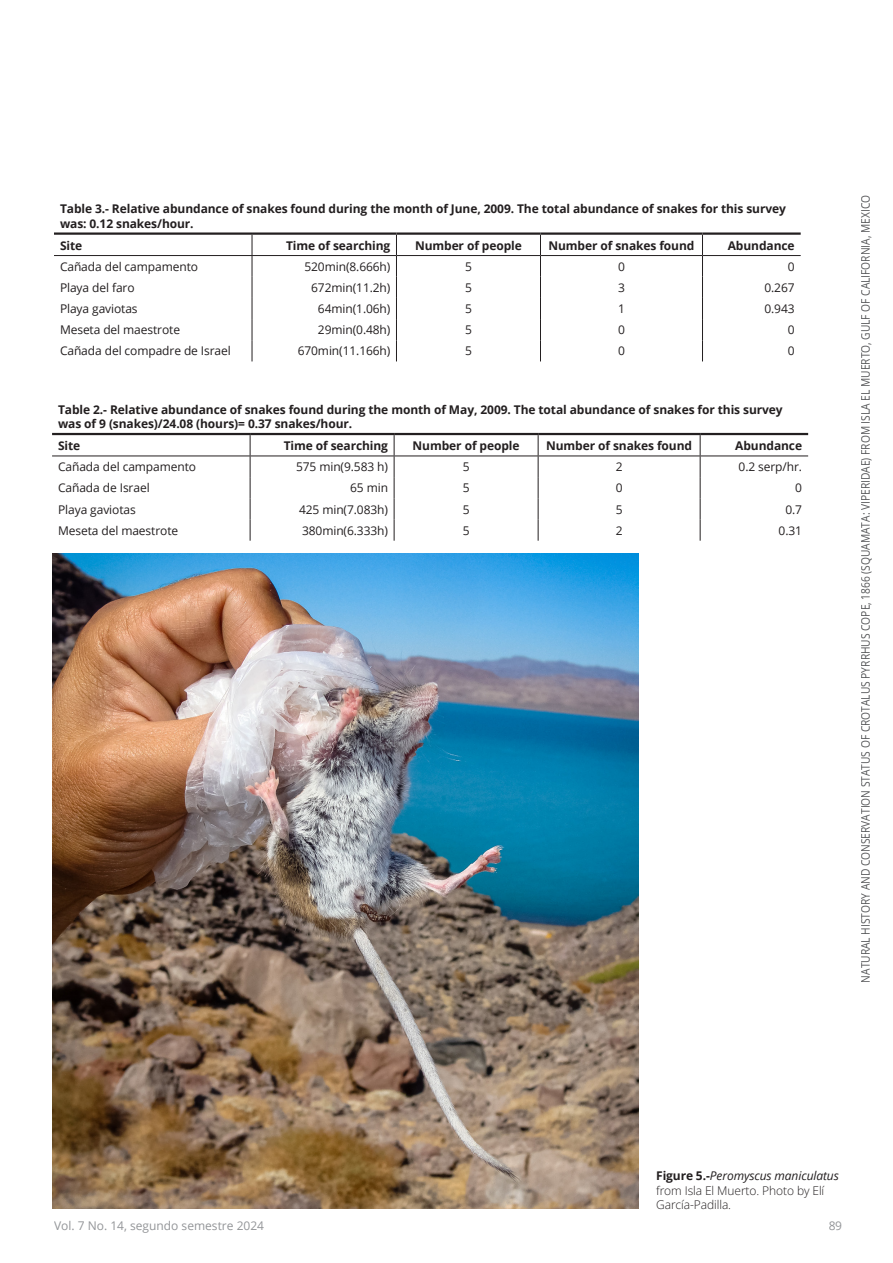
<style>
.page{position:relative;width:893px;height:1263px;background:#fff}
.page>*{position:absolute;margin:0;border:0;box-sizing:border-box;transform-origin:0 0}
.bodyt{font:12px "Open Sans";letter-spacing:-.01em;color:#231f20}
.h1t{font:700 12px/14.4px "Open Sans";letter-spacing:-.01em;color:#231f20}
.h3t{font:700 12px "Open Sans";letter-spacing:-.01em;color:#231f20}
.t1{font:12px "Open Sans";color:#57585a;scale:.85 1}
.pie_de_foto{font:300 12px/14.4px "Open Sans";letter-spacing:-.01em;color:#231f20}
.t2{font:12px "Open Sans";color:#939598}
.s1{font-weight:700}
.s2{font-weight:400;font-style:italic}
</style>
<div class="page">
<hr style="left:54px;top:232px;width:198px;height:3px;background:#231f20">
<hr style="left:252px;top:232px;width:144px;height:3px;background:#231f20">
<hr style="left:396px;top:232px;width:144px;height:3px;background:#231f20">
<hr style="left:540px;top:232px;width:162px;height:3px;background:#231f20">
<hr style="left:702px;top:232px;width:99px;height:3px;background:#231f20">
<svg style="left:252px;top:235px;width:1px;height:126px"></svg>
<svg style="left:396px;top:235px;width:1px;height:126px"></svg>
<svg style="left:540px;top:235px;width:1px;height:126px"></svg>
<svg style="left:702px;top:235px;width:1px;height:126px"></svg>
<hr style="left:54px;top:255px;width:198px;height:1px;background:#231f20">
<hr style="left:252px;top:255px;width:144px;height:1px;background:#231f20">
<hr style="left:396px;top:255px;width:144px;height:1px;background:#231f20">
<hr style="left:540px;top:255px;width:162px;height:1px;background:#231f20">
<hr style="left:702px;top:255px;width:99px;height:1px;background:#231f20">
<hr style="left:52px;top:433px;width:198px;height:2px;background:#231f20">
<hr style="left:250px;top:433px;width:144px;height:2px;background:#231f20">
<hr style="left:394px;top:433px;width:144px;height:2px;background:#231f20">
<hr style="left:538px;top:433px;width:162px;height:2px;background:#231f20">
<hr style="left:700px;top:433px;width:108px;height:2px;background:#231f20">
<hr style="left:52px;top:456px;width:198px;height:1px;background:#231f20">
<hr style="left:250px;top:456px;width:144px;height:1px;background:#231f20">
<hr style="left:394px;top:456px;width:144px;height:1px;background:#231f20">
<hr style="left:538px;top:456px;width:162px;height:1px;background:#231f20">
<hr style="left:700px;top:456px;width:108px;height:1px;background:#231f20">
<svg style="left:250px;top:435px;width:1px;height:106px"></svg>
<svg style="left:394px;top:435px;width:1px;height:106px"></svg>
<svg style="left:538px;top:435px;width:1px;height:106px"></svg>
<svg style="left:700px;top:435px;width:1px;height:106px"></svg>
<img style="left:52px;top:554px;width:586px;height:655px">
<p class="h1t" style="left:60px;top:201px;width:727px">Table 3.- Relative abundance of snakes found during the month of June, 2009. The total abundance of snakes for this survey was: 0.12 snakes/hour.</p>
<p class="h3t" style="left:60px;top:237px;width:24px">Site</p>
<p class="h3t" style="left:286px;top:237px;width:106px">Time of searching</p>
<p class="h3t" style="left:415px;top:237px;width:108px">Number of people</p>
<p class="h3t" style="left:548px;top:237px;width:148px">Number of snakes found</p>
<p class="h3t" style="left:728px;top:237px;width:68px">Abundance</p>
<p class="bodyt" style="left:60px;top:258px;width:140px">Cañada del campamento</p>
<p class="bodyt" style="left:304px;top:258px;width:88px">520min(8.666h)</p>
<p class="bodyt" style="left:465px;top:258px;width:8px">5</p>
<p class="bodyt" style="left:618px;top:258px;width:8px">0</p>
<p class="bodyt" style="left:788px;top:258px;width:8px">0</p>
<p class="bodyt" style="left:60px;top:279px;width:76px">Playa del faro</p>
<p class="bodyt" style="left:311px;top:279px;width:81px">672min(11.2h)</p>
<p class="bodyt" style="left:465px;top:279px;width:8px">5</p>
<p class="bodyt" style="left:618px;top:279px;width:8px">3</p>
<p class="bodyt" style="left:764px;top:279px;width:32px">0.267</p>
<p class="bodyt" style="left:60px;top:300px;width:79px">Playa gaviotas</p>
<p class="bodyt" style="left:318px;top:300px;width:74px">64min(1.06h)</p>
<p class="bodyt" style="left:465px;top:300px;width:8px">5</p>
<p class="bodyt" style="left:618px;top:300px;width:8px">1</p>
<p class="bodyt" style="left:764px;top:300px;width:32px">0.943</p>
<p class="bodyt" style="left:60px;top:322px;width:122px">Meseta del maestrote</p>
<p class="bodyt" style="left:318px;top:322px;width:74px">29min(0.48h)</p>
<p class="bodyt" style="left:465px;top:322px;width:8px">5</p>
<p class="bodyt" style="left:618px;top:322px;width:8px">0</p>
<p class="bodyt" style="left:788px;top:322px;width:8px">0</p>
<p class="bodyt" style="left:60px;top:343px;width:172px">Cañada del compadre de Israel</p>
<p class="bodyt" style="left:298px;top:343px;width:94px">670min(11.166h)</p>
<p class="bodyt" style="left:465px;top:343px;width:8px">5</p>
<p class="bodyt" style="left:618px;top:343px;width:8px">0</p>
<p class="bodyt" style="left:788px;top:343px;width:8px">0</p>
<p class="h1t" style="left:58px;top:402px;width:726px">Table 2.- Relative abundance of snakes found during the month of May, 2009. The total abundance of snakes for this survey was of 9 (snakes)/24.08 (hours)= 0.37 snakes/hour.</p>
<p class="h3t" style="left:58px;top:437px;width:24px">Site</p>
<p class="h3t" style="left:284px;top:437px;width:106px">Time of searching</p>
<p class="h3t" style="left:413px;top:437px;width:108px">Number of people</p>
<p class="h3t" style="left:546px;top:437px;width:148px">Number of snakes found</p>
<p class="h3t" style="left:735px;top:437px;width:68px">Abundance</p>
<p class="bodyt" style="left:58px;top:459px;width:140px">Cañada del campamento</p>
<p class="bodyt" style="left:296px;top:459px;width:94px">575 min(9.583 h)</p>
<p class="bodyt" style="left:463px;top:459px;width:8px">5</p>
<p class="bodyt" style="left:616px;top:459px;width:8px">2</p>
<p class="bodyt" style="left:739px;top:459px;width:65px">0.2 serp/hr.</p>
<p class="bodyt" style="left:58px;top:480px;width:93px">Cañada de Israel</p>
<p class="bodyt" style="left:350px;top:480px;width:39px">65 min</p>
<p class="bodyt" style="left:463px;top:480px;width:8px">5</p>
<p class="bodyt" style="left:616px;top:480px;width:8px">0</p>
<p class="bodyt" style="left:795px;top:480px;width:8px">0</p>
<p class="bodyt" style="left:58px;top:501px;width:79px">Playa gaviotas</p>
<p class="bodyt" style="left:299px;top:501px;width:91px">425 min(7.083h)</p>
<p class="bodyt" style="left:463px;top:501px;width:8px">5</p>
<p class="bodyt" style="left:616px;top:501px;width:8px">5</p>
<p class="bodyt" style="left:785px;top:501px;width:18px">0.7</p>
<p class="bodyt" style="left:58px;top:522px;width:122px">Meseta del maestrote</p>
<p class="bodyt" style="left:302px;top:522px;width:88px">380min(6.333h)</p>
<p class="bodyt" style="left:463px;top:522px;width:8px">5</p>
<p class="bodyt" style="left:616px;top:522px;width:8px">2</p>
<p class="bodyt" style="left:779px;top:522px;width:25px">0.31</p>
<p class="t1" style="left:857px;top:983px;width:928px;rotate:-90deg">NATURAL HISTORY AND CONSERVATION STATUS OF CROTALUS PYRRHUS COPE, 1866 (SQUAMATA: VIPERIDAE) FROM ISLA EL MUERTO, GULF OF CALIFORNIA, MEXICO</p>
<p class="pie_de_foto" style="left:656px;top:1168px;width:184px"><span class="s1">Figure 5.-</span><span class="s2">Peromyscus maniculatus </span>from Isla El Muerto. Photo by Elí<br>García-Padilla.</p>
<p class="t2" style="left:54px;top:1217px;width:212px">Vol. 7 No. 14, segundo semestre 2024</p>
<p class="t2" style="left:828px;top:1217px;width:15px">89</p>
</div>
